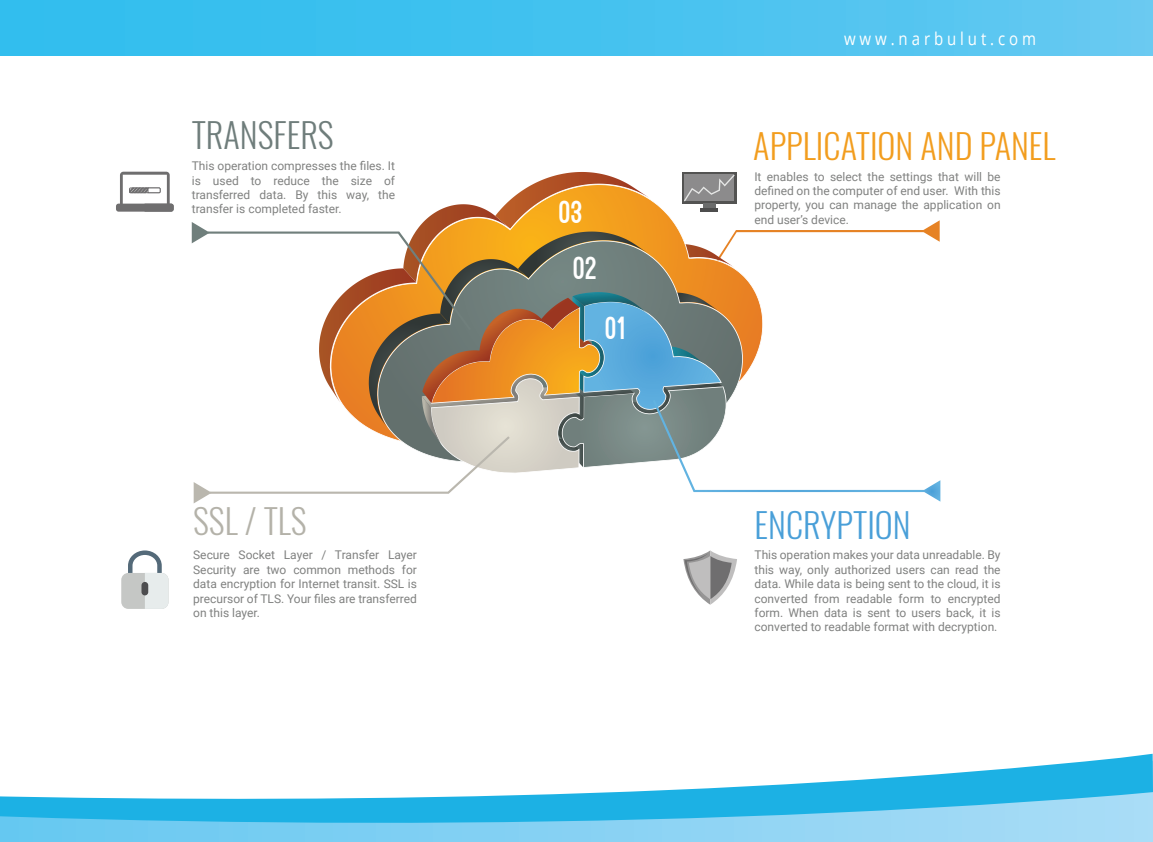
<style>
.page{position:relative;width:1153px;height:842px;background:#fff}
.page>*{position:absolute;margin:0;border:0;box-sizing:border-box;transform-origin:0 0}
.t1{font:300 34.35px "Oswald";color:#f29d1e}
.t2{font:300 34.35px "Oswald";color:#499fd8}
.t3{font:300 34.35px "Oswald";color:#6f7d7b}
.t4{font:300 34.35px "Oswald";color:#b4b2a9}
.t5{font:900 30.3px/56.6px "Ostrich Sans";color:#fff;text-align:center;scale:1.04 1}
.t6{font:900 30.3px "Ostrich Sans";color:#fff}
.t7{font:17.55px "Open Sans";letter-spacing:.26em;color:#fff;scale:.85 1}
.t8{font:12px/14.4px "Roboto";color:#808180;text-align:justify}
</style>
<div class="page">
<svg style="left:192px;top:172px;width:748px;height:331px"></svg>
<svg style="left:683px;top:550px;width:54px;height:55px"></svg>
<div style="left:116px;top:204px;width:58px;height:8px;background:#6f6e6f;border-radius:3px"></div>
<svg style="left:120px;top:172px;width:54px;height:40px"></svg>
<div style="left:121px;top:573px;width:47px;height:36px;background:#c5c7c5;border-radius:7px"></div>
<svg style="left:128px;top:550px;width:40px;height:59px"></svg>
<div style="left:0;top:0;width:1152px;height:56px;background:linear-gradient(to right,#2bbded,#62c8f1)"></div>
<svg style="left:0;top:753px;width:1152px;height:89px"></svg>
<h1 class="t3" style="left:192px;top:105px;width:143px">TRANSFERS</h1>
<p class="t8" style="left:192px;top:158px;width:205px">This operation compresses the files. It is used to reduce the size of transferred data. By this way, the transfer is completed faster.</p>
<h1 class="t4" style="left:193px;top:491px;width:115px">SSL / TLS</h1>
<p class="t8" style="left:193px;top:547px;width:225px">Secure Socket Layer / Transfer Layer Security are two common methods for data encryption for Internet transit. SSL is precursor of TLS. Your files are transferred on this layer.</p>
<h2 class="t5" style="left:559px;top:185px;width:38px">03<br>02</h2>
<h2 class="t6" style="left:606px;top:316px;width:21px">01</h2>
<h3 class="t7" style="left:843px;top:27px;width:227px">www.narbulut.com</h3>
<h1 class="t1" style="left:753px;top:115px;width:304px">APPLICATION AND PANEL</h1>
<p class="t8" style="left:754px;top:169px;width:248px">It enables to select the settings that will be defined on the computer of end user. With this property, you can manage the application on end user’s device.</p>
<h1 class="t2" style="left:754px;top:495px;width:158px">ENCRYPTION</h1>
<p class="t8" style="left:754px;top:547px;width:247px">This operation makes your data unreadable. By this way, only authorized users can read the data. While data is being sent to the cloud, it is converted from readable form to encrypted form. When data is sent to users back, it is converted to readable format with decryption.</p>
</div>
